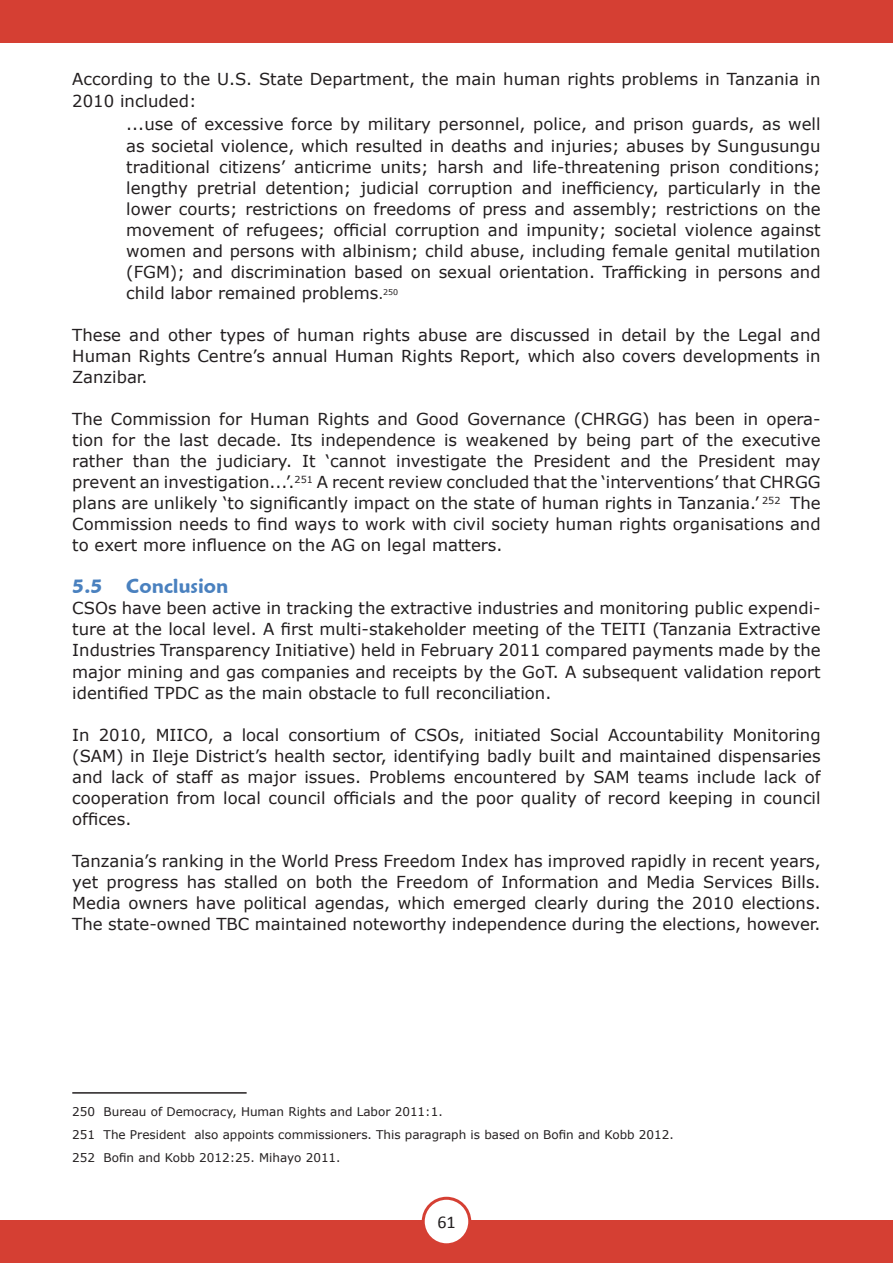
<style>
.page{position:relative;width:893px;height:1263px;background:#fff}
.page>*{position:absolute;margin:0;border:0;box-sizing:border-box;transform-origin:0 0}
.t1{font:600 19.5px "Maiandra GD";color:#4a81bf}
.t2{font:18px "Calibri";color:#231f20}
.t3{font:16.5px/21px "Verdana";color:#231f20;text-align:justify}
.t4{font:12px/23px "Verdana";color:#231f20}
.s1{font-size:13.5px}
</style>
<div class="page">
<div style="left:0;top:0;width:893px;height:43px;background:#d53f33"></div>
<div style="left:0;top:1220px;width:893px;height:43px;background:#d53f33"></div>
<div style="left:423px;top:1198px;width:47px;height:47px;background:#fff;border-radius:50%"></div>
<div style="left:422px;top:1197px;width:49px;height:49px;border:3px solid #d53f33;border-radius:50%"></div>
<hr style="left:72px;top:1092px;width:175px;height:2px;background:#231f20">
<p class="t3" style="left:72px;top:67px;width:750px;line-height:22.5px">According to the U.S. State Department, the main human rights problems in Tanzania in<br>2010 included:</p>
<p class="t3" style="left:126px;top:112px;width:696px;line-height:22.5px">...use of excessive force by military personnel, police, and prison guards, as well as societal violence, which resulted in deaths and injuries; abuses by Sungusungu</p>
<p class="t3" style="left:126px;top:156px;width:696px">traditional citizens’ anticrime units; harsh and life-threatening prison conditions; lengthy pretrial detention; judicial corruption and inefficiency, particularly in the lower courts; restrictions on freedoms of press and assembly; restrictions on the movement of refugees; official corruption and impunity; societal violence against women and persons with albinism; child abuse, including female genital mutilation (FGM); and discrimination based on sexual orientation. Trafficking in persons and child labor remained problems<span class="s1">.</span><sup>250</sup></p>
<p class="t3" style="left:72px;top:324px;width:750px">These and other types of human rights abuse are discussed in detail by the Legal and Human Rights Centre’s annual Human Rights Report, which also covers developments in Zanzibar.</p>
<p class="t3" style="left:72px;top:408px;width:750px">The Commission for Human Rights and Good Governance (CHRGG) has been in opera&shy;tion for the last decade. Its independence is weakened by being part of the executive rather than the judiciary. It ‘cannot investigate the President and the President may prevent an investigation...’.<sup>251</sup> A recent review concluded that the ‘interventions’ that CHRGG plans are unlikely ‘to significantly impact on the state of human rights in Tanzania.’ <sup>252</sup> The Commission needs to find ways to work with civil society human rights organisations and to exert more influence on the AG on legal matters.</p>
<p class="t1" style="left:72px;top:575px;width:158px">5.5 Conclusion</p>
<p class="t3" style="left:72px;top:597px;width:750px">CSOs have been active in tracking the extractive industries and monitoring public expendi&shy;ture at the local level. A first multi-stakeholder meeting of the TEITI (Tanzania Extractive Industries Transparency Initiative) held in February 2011 compared payments made by the major mining and gas companies and receipts by the GoT. A subsequent validation report identified TPDC as the main obstacle to full reconciliation.</p>
<p class="t3" style="left:72px;top:723px;width:750px">In 2010, MIICO, a local consortium of CSOs, initiated Social Accountability Monitoring (SAM) in Ileje District’s health sector, identifying badly built and maintained dispensaries and lack of staff as major issues. Problems encountered by SAM teams include lack of cooperation from local council officials and the poor quality of record keeping in council offices.</p>
<p class="t3" style="left:72px;top:849px;width:750px">Tanzania’s ranking in the World Press Freedom Index has improved rapidly in recent years, yet progress has stalled on both the Freedom of Information and Media Services Bills.<br>Media owners have political agendas, which emerged clearly during the 2010 elections.<br>The state-owned TBC maintained noteworthy independence during the elections, however.</p>
<p class="t4" style="left:72px;top:1100px;width:603px">250 Bureau of Democracy, Human Rights and Labor 2011:1.<br>251 The President also appoints commissioners. This paragraph is based on Bofin and Kobb 2012.<br>252 Bofin and Kobb 2012:25. Mihayo 2011.</p>
<p class="t2" style="left:437px;top:1210px;width:20px">61</p>
</div>
